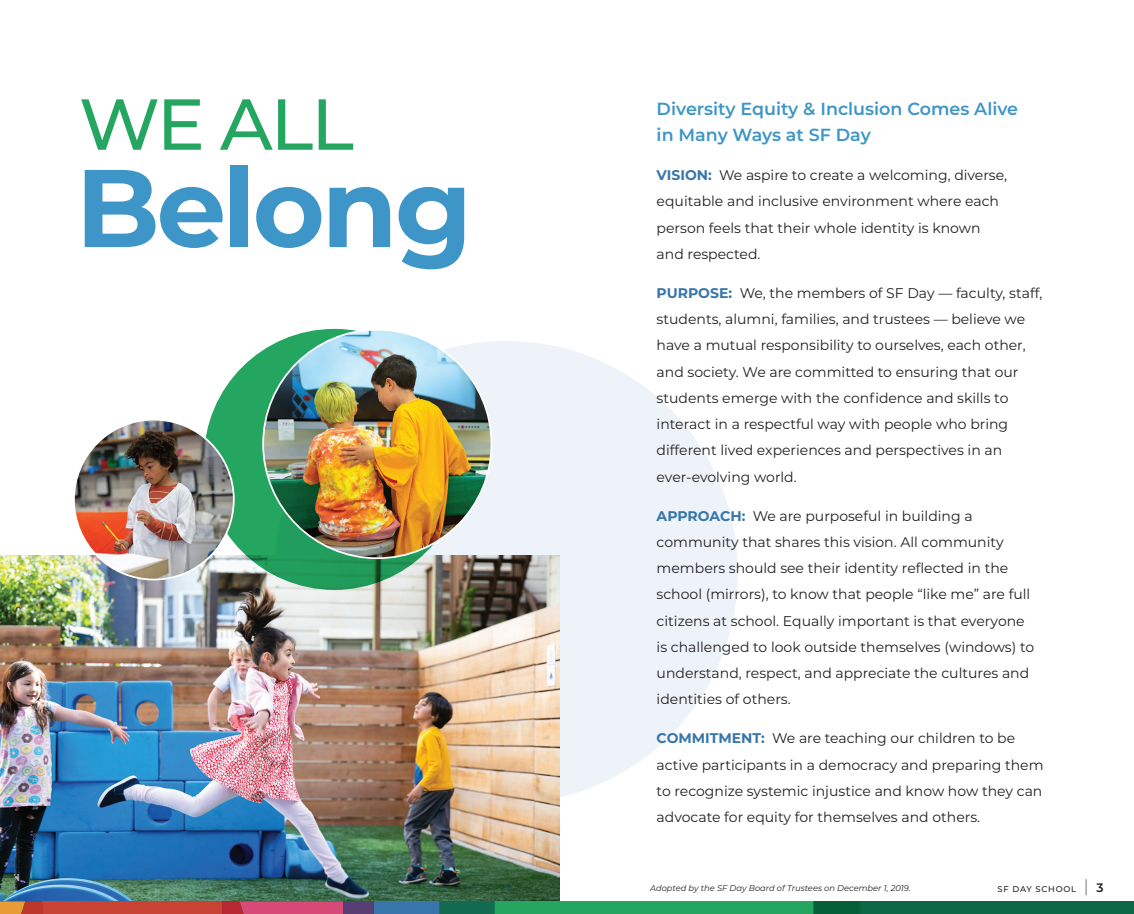
<style>
.page{position:relative;width:1134px;height:914px;background:#fff}
.page>*{position:absolute;margin:0;border:0;box-sizing:border-box;transform-origin:0 0}
.t1{font:700 110.25px "Montserrat";letter-spacing:-.03em;color:#3d96c7}
.t2{font:500 71.92px "Montserrat";color:#24a661}
.subhead_1{font:600 17.5px/26.2px "Montserrat";color:#3d96c7}
.body_copy_1{font:14px/26.2px "Montserrat";color:#231f20}
.t3{font:600 12.25px "Montserrat";color:#231f20}
.t4{font:italic 8.4px "Montserrat";color:#231f20}
.t5{font:500 8.4px "Montserrat";letter-spacing:.09em;color:#231f20}
.s1{font-weight:700;color:#3775aa}
.s2{font-weight:300;font-size:17.15px}
</style>
<div class="page">
<div style="left:275px;top:341px;width:463px;height:462px;background:#edf3f8;border-radius:50%"></div>
<img style="left:0;top:555px;width:559px;height:346px">
<div style="left:204px;top:329px;width:261px;height:261px;background:#24a661;border-radius:50%"></div>
<img style="left:263px;top:330px;width:228px;height:228px;border-radius:114px">
<img style="left:74px;top:419px;width:160px;height:160px;border-radius:80px">
<div style="left:0;top:901px;width:1134px;height:13px;background:#0d6846"></div>
<div style="left:43px;top:901px;width:179px;height:13px;background:#c94334"></div>
<svg style="left:0;top:901px;width:43px;height:13px"></svg>
<svg style="left:222px;top:901px;width:638px;height:13px"></svg>
<p class="t2" style="left:79px;top:74px;width:276px">WE ALL</p>
<p class="t1" style="left:76px;top:128px;width:398px">Belong</p>
<p class="subhead_1" style="left:657px;top:95px;width:363px">Diversity Equity &amp; Inclusion Comes Alive in Many Ways at SF Day</p>
<p class="body_copy_1" style="left:657px;top:161px;width:352px"><span class="s1">VISION:</span> We aspire to create a welcoming, diverse, equitable and inclusive environment where each person feels that their whole identity is known and respected.</p>
<p class="body_copy_1" style="left:657px;top:279px;width:387px"><span class="s1">PURPOSE:</span> We, the members of SF Day — faculty, staff, students, alumni, families, and trustees — believe we have a mutual responsibility to ourselves, each other, and society. We are committed to ensuring that our students emerge with the confidence and skills to interact in a respectful way with people who bring different lived experiences and perspectives in an ever-evolving world.</p>
<p class="body_copy_1" style="left:657px;top:502px;width:379px"><span class="s1">APPROACH:</span> We are purposeful in building a community that shares this vision. All community members should see their identity reflected in the school (mirrors), to know that people “like me” are full citizens at school. Equally important is that everyone is challenged to look outside themselves (windows) to understand, respect, and appreciate the cultures and identities of others.</p>
<p class="body_copy_1" style="left:657px;top:724px;width:388px"><span class="s1">COMMITMENT:</span> We are teaching our children to be active participants in a democracy and preparing them to recognize systemic injustice and know how they can advocate for equity for themselves and others.</p>
<p class="t4" style="left:650px;top:881px;width:262px">Adopted by the SF Day Board of Trustees on December 1, 2019.</p>
<p class="t5" style="left:998px;top:882px;width:92px">SF DAY SCHOOL <span class="s2">|</span></p>
<p class="t3" style="left:1097px;top:879px;width:9px">3</p>
</div>
